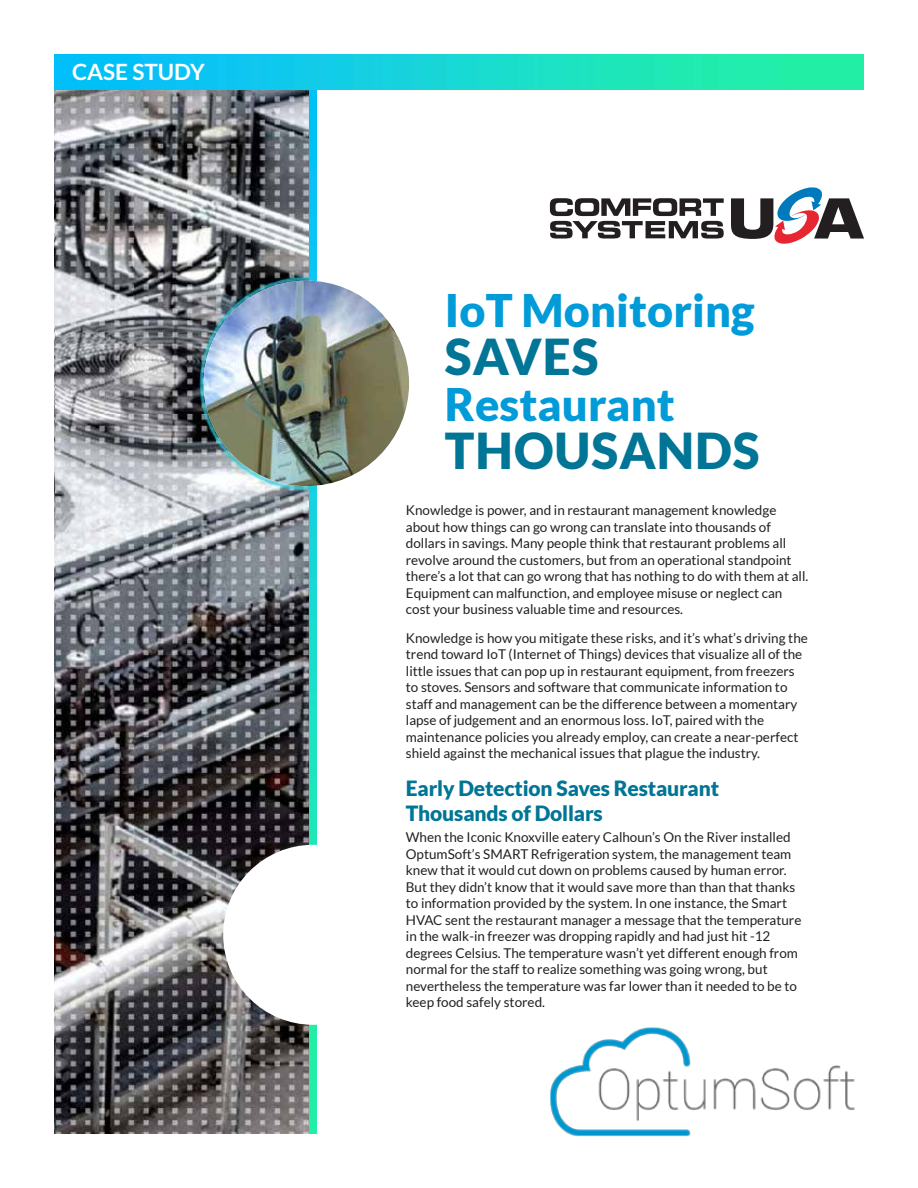
<style>
.page{position:relative;width:918px;height:1188px;background:#fff}
.page>*{position:absolute;margin:0;border:0;box-sizing:border-box;transform-origin:0 0}
.t1{font:900 49.5px "Lato";letter-spacing:.02em;color:#007596}
.t2{font:900 45px "Lato";color:#009bd8}
.t3{font:700 22.5px "Lato";color:#fff}
.t4{font:900 21px/25.5px "Lato";letter-spacing:-.01em;color:#007596}
.t5{font:13.5px/16.5px "Lato";color:#231f20}
</style>
<div class="page">
<img style="left:56px;top:90px;width:254px;height:1044px">
<img style="left:310px;top:90px;width:7px;height:1044px">
<img style="left:550px;top:1027px;width:305px;height:110px">
<img style="left:204px;top:281px;width:205px;height:205px;border-radius:103px">
<div style="left:223px;top:845px;width:180px;height:180px;background:#fff;border-radius:50%"></div>
<img style="left:54px;top:54px;width:810px;height:36px">
<svg style="left:731px;top:187px;width:133px;height:57px"></svg>
<svg style="left:550px;top:198px;width:174px;height:41px"></svg>
<h3 class="t3" style="left:72px;top:59px;width:134px">CASE STUDY</h3>
<h2 class="t2" style="left:445px;top:284px;width:311px">IoT Monitoring</h2>
<h1 class="t1" style="left:445px;top:327px;width:155px">SAVES</h1>
<h2 class="t2" style="left:445px;top:378px;width:231px">Restaurant</h2>
<h1 class="t1" style="left:445px;top:422px;width:316px">THOUSANDS</h1>
<p class="t5" style="left:406px;top:502px;width:404px">Knowledge is power, and in restaurant management knowledge about how things can go wrong can translate into thousands of dollars in savings. Many people think that restaurant problems all revolve around the customers, but from an operational standpoint there’s a lot that can go wrong that has nothing to do with them at all.<br>Equipment can malfunction, and employee misuse or neglect can cost your business valuable time and resources.</p>
<p class="t5" style="left:406px;top:630px;width:404px">Knowledge is how you mitigate these risks, and it’s what’s driving the trend toward IoT (Internet of Things) devices that visualize all of the little issues that can pop up in restaurant equipment, from freezers to stoves. Sensors and software that communicate information to staff and management can be the difference between a momentary lapse of judgement and an enormous loss. IoT, paired with the maintenance policies you already employ, can create a near-perfect shield against the mechanical issues that plague the industry.</p>
<h3 class="t4" style="left:406px;top:775px;width:315px">Early Detection Saves Restaurant<br>Thousands of Dollars</h3>
<p class="t5" style="left:406px;top:829px;width:397px">When the Iconic Knoxville eatery Calhoun’s On the River installed OptumSoft’s SMART Refrigeration system, the management team knew that it would cut down on problems caused by human error.<br>But they didn’t know that it would save more than than that thanks to information provided by the system. In one instance, the Smart HVAC sent the restaurant manager a message that the temperature in the walk-in freezer was dropping rapidly and had just hit -12 degrees Celsius. The temperature wasn’t yet different enough from normal for the staff to realize something was going wrong, but nevertheless the temperature was far lower than it needed to be to keep food safely stored.</p>
</div>
